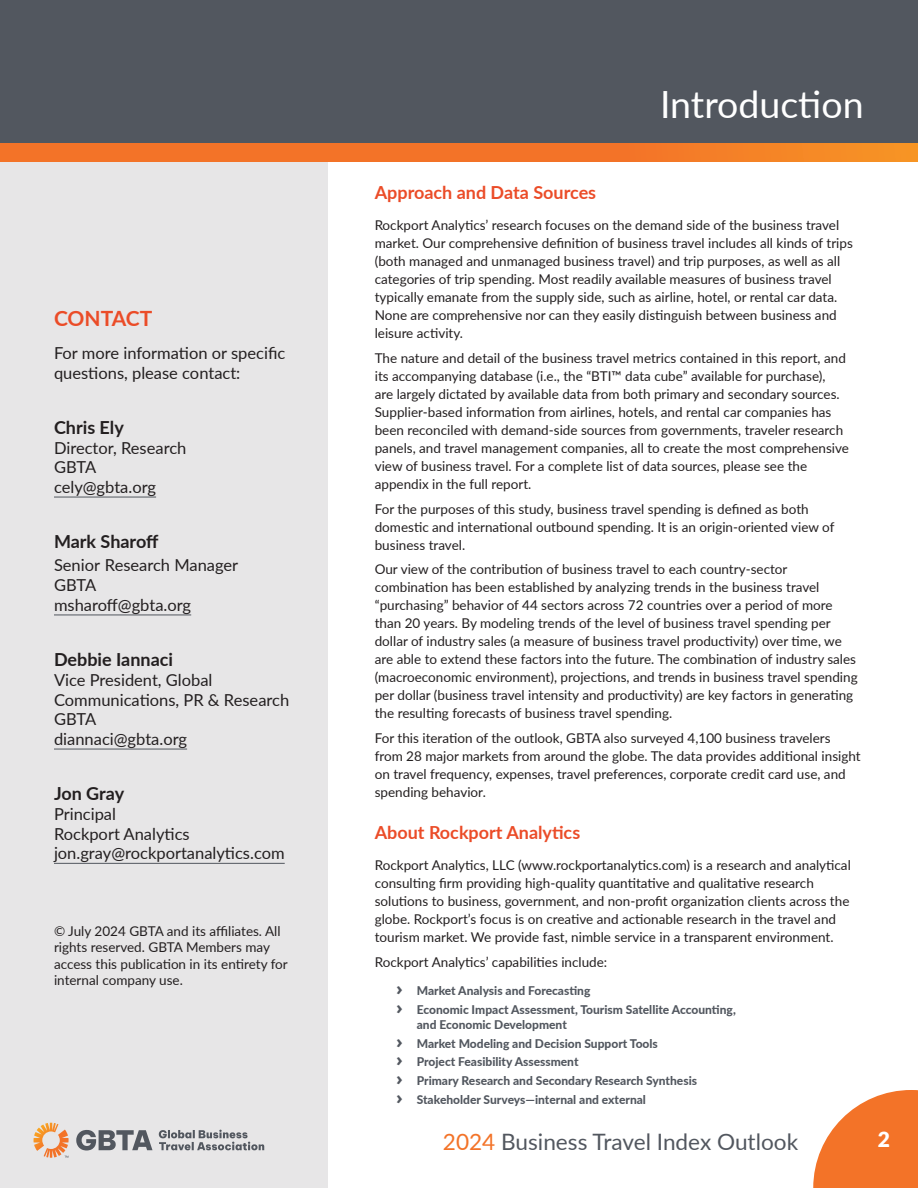
<style>
.page{position:relative;width:918px;height:1188px;background:#fff}
.page>*{position:absolute;margin:0;border:0;box-sizing:border-box;transform-origin:0 0}
.Main_Heading{font:37.5px "Lato";color:#fff}
.t1{font:22.65px "Lato";color:#52575f}
.Heading_2{font:700 21px "Lato";letter-spacing:-.01em;color:#eb4c28}
.t2{font:900 21px "Lato";color:#fff}
.Heading_2-2{font:700 18px "Lato";color:#eb4c28}
.t3{font:700 18px "Lato";color:#231f20}
.t4{font:16.5px/19.8px "Lato";color:#231f20}
.new_body_text{font:13.5px/18px "Lato";color:#231f20}
.BODY_text{font:13.5px/18px "Lato";color:#231f20}
.t5{font:800 12px/14.4px "Lato";color:#52575f}
.s1{font-family:"Gotham";font-weight:700;font-size:18px}
.s2{color:#f37328}
</style>
<div class="page">
<svg style="left:813px;top:1090px;width:105px;height:98px"></svg>
<div style="left:0;top:119px;width:328px;height:1069px;background:#e7e6e7"></div>
<hr style="left:54px;top:497px;width:102px;height:1px;background:#52575f">
<hr style="left:54px;top:615px;width:137px;height:1px;background:#52575f">
<hr style="left:54px;top:749px;width:133px;height:1px;background:#52575f">
<hr style="left:54px;top:863px;width:231px;height:1px;background:#52575f">
<svg style="left:0;top:142px;width:918px;height:20px;background:#eb762a"></svg>
<div style="left:0;top:0;width:918px;height:142px;background:#52575f"></div>
<svg style="left:76px;top:1130px;width:188px;height:21px"></svg>
<svg style="left:34px;top:1123px;width:35px;height:35px"></svg>
<p class="Heading_2" style="left:54px;top:303px;width:100px">CONTACT</p>
<p class="t4" style="left:54px;top:343px;width:233px">For more information or specific questions, please contact:</p>
<p class="t3" style="left:54px;top:414px;width:71px">Chris Ely</p>
<p class="t4" style="left:54px;top:437px;width:134px">Director, Research<br>GBTA cely@gbta.org</p>
<p class="t3" style="left:54px;top:528px;width:106px">Mark Sharoff</p>
<p class="t4" style="left:54px;top:555px;width:186px">Senior Research Manager<br>GBTA<br>msharoff@gbta.org</p>
<p class="t3" style="left:54px;top:646px;width:121px">Debbie Iannaci</p>
<p class="t4" style="left:54px;top:669px;width:237px">Vice President, Global<br>Communications, PR &amp; Research<br>GBTA<br>diannaci@gbta.org</p>
<p class="t3" style="left:54px;top:780px;width:72px">Jon Gray</p>
<p class="t4" style="left:54px;top:803px;width:232px">Principal<br>Rockport Analytics jon.gray@rockportanalytics.com</p>
<p class="new_body_text" style="left:54px;top:922px;width:235px;line-height:16.5px">© July 2024 GBTA and its affiliates. All rights reserved. GBTA Members may access this publication in its entirety for internal company use.</p>
<p class="Main_Heading" style="left:660px;top:78px;width:205px">Introduction</p>
<p class="Heading_2-2" style="left:375px;top:179px;width:223px">Approach and Data Sources</p>
<p class="new_body_text" style="left:375px;top:216px;width:480px">Rockport Analytics’ research focuses on the demand side of the business travel market. Our comprehensive definition of business travel includes all kinds of trips (both managed and unmanaged business travel) and trip purposes, as well as all categories of trip spending. Most readily available measures of business travel typically emanate from the supply side, such as airline, hotel, or rental car data.<br>None are comprehensive nor can they easily distinguish between business and leisure activity.</p>
<p class="new_body_text" style="left:375px;top:348px;width:476px">The nature and detail of the business travel metrics contained in this report, and its accompanying database (i.e., the “BTI™ data cube” available for purchase),<br>are largely dictated by available data from both primary and secondary sources.<br>Supplier-based information from airlines, hotels, and rental car companies has been reconciled with demand-side sources from governments, traveler research panels, and travel management companies, all to create the most comprehensive view of business travel. For a complete list of data sources, please see the appendix in the full report.</p>
<p class="new_body_text" style="left:375px;top:499px;width:461px">For the purposes of this study, business travel spending is defined as both domestic and international outbound spending. It is an origin-oriented view of business travel.</p>
<p class="new_body_text" style="left:375px;top:560px;width:484px">Our view of the contribution of business travel to each country-sector combination has been established by analyzing trends in the business travel “purchasing” behavior of 44 sectors across 72 countries over a period of more than 20 years. By modeling trends of the level of business travel spending per dollar of industry sales (a measure of business travel productivity) over time, we are able to extend these factors into the future. The combination of industry sales (macroeconomic environment), projections, and trends in business travel spending per dollar (business travel intensity and productivity) are key factors in generating the resulting forecasts of business travel spending.</p>
<p class="new_body_text" style="left:375px;top:729px;width:487px">For this iteration of the outlook, GBTA also surveyed 4,100 business travelers from 28 major markets from around the globe. The data provides additional insight on travel frequency, expenses, travel preferences, corporate credit card use, and spending behavior.</p>
<p class="Heading_2-2" style="left:375px;top:819px;width:207px">About Rockport Analytics</p>
<p class="BODY_text" style="left:375px;top:856px;width:478px">Rockport Analytics, LLC (www.rockportanalytics.com) is a research and analytical consulting firm providing high-quality quantitative and qualitative research solutions to business, government, and non-profit organization clients across the globe. Rockport’s focus is on creative and actionable research in the travel and tourism market. We provide fast, nimble service in a transparent environment.</p>
<p class="BODY_text" style="left:375px;top:953px;width:234px">Rockport Analytics’ capabilities include:</p>
<p class="t5" style="left:396px;top:983px;width:196px"><span class="s1">›</span> Market Analysis and Forecasting</p>
<p class="t5" style="left:417px;top:1002px;width:321px;text-indent:-21px"><span class="s1">›</span> Economic Impact Assessment, Tourism Satellite Accounting, and Economic Development</p>
<p class="t5" style="left:396px;top:1035px;width:263px"><span class="s1">›</span> Market Modeling and Decision Support Tools</p>
<p class="t5" style="left:396px;top:1054px;width:184px"><span class="s1">›</span> Project Feasibility Assessment</p>
<p class="t5" style="left:396px;top:1073px;width:302px"><span class="s1">›</span> Primary Research and Secondary Research Synthesis</p>
<p class="t5" style="left:396px;top:1092px;width:251px"><span class="s1">›</span> Stakeholder Surveys—internal and external</p>
<h2 class="t1" style="left:443px;top:1126px;width:357px"><span class="s2">2024</span> Business Travel Index Outlook</h2>
<h3 class="t2" style="left:878px;top:1124px;width:14px">2</h3>
</div>
